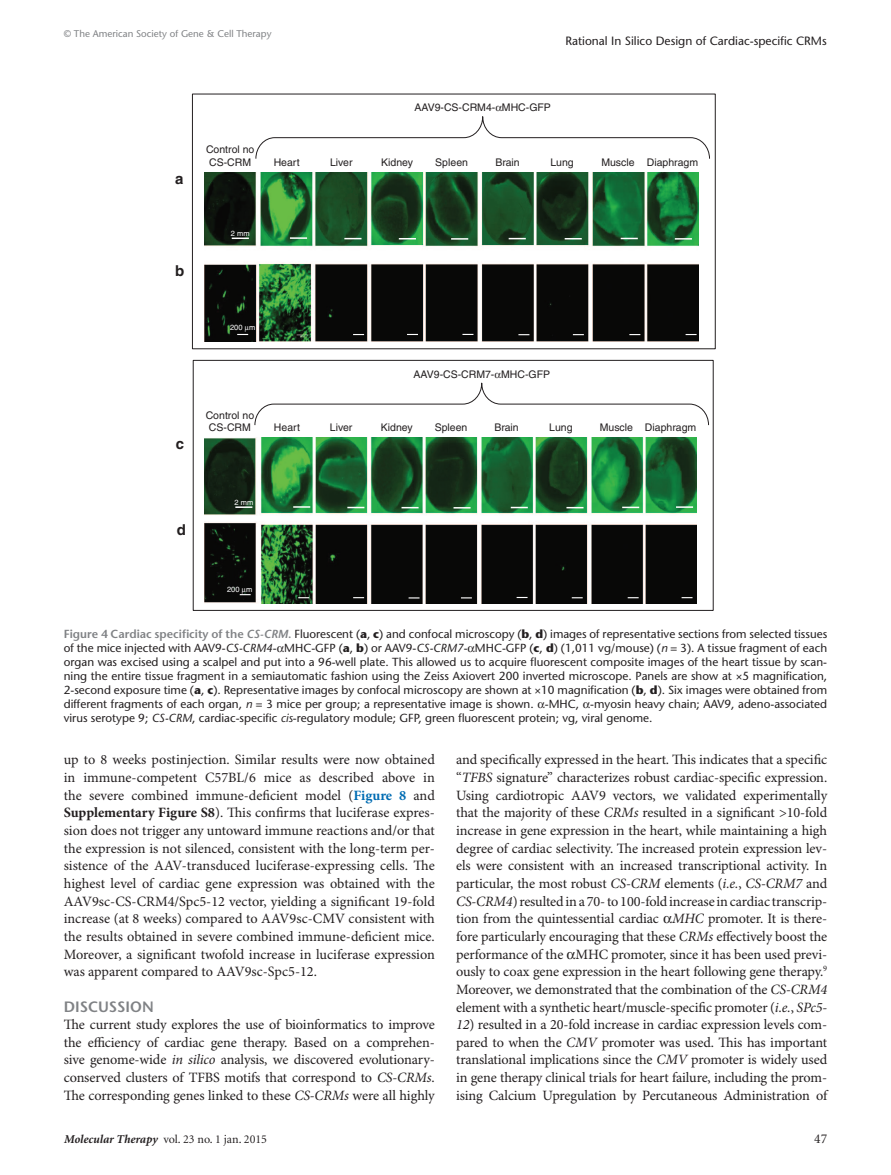
<style>
.page{position:relative;width:891px;height:1175px;background:#fff}
.page>*{position:absolute;margin:0;border:0;box-sizing:border-box;transform-origin:0 0}
.t1{font:600 15px "ITC Stone Sans";color:#808285}
.t2{font:700 15px "Helvetica";color:#231f20}
.t3{font:14.25px/17.7px "Minion Pro";letter-spacing:-.01em;color:#231f20;text-align:justify}
.t4{font:13.5px "Minion";color:#231f20}
.t5{font:12px "Stone Sans";color:#231f20}
.t6{font:12px "Minion";color:#231f20}
.t7{font:11.7px/14.1px "Stone Sans";color:#231f20;text-align:justify}
.t8{font:10.5px/12.6px "Helvetica";color:#231f20;text-align:center}
.t9{font:9.75px "Stone Sans";color:#808285}
.t10{font:7.5px "Helvetica";color:#fff}
.s1{font-family:"ITC Stone Sans";font-weight:600;color:#808285}
.s2{font-weight:600;font-style:italic;color:#808285}
.s3{font-weight:700}
.s4{font-style:italic}
.s5{font-weight:700;color:#006cb3}
.s6{font-weight:700;font-style:italic}
</style>
<div class="page">
<img style="left:205px;top:172px;width:493px;height:169px">
<img style="left:204px;top:437px;width:492px;height:167px">
<div style="left:193px;top:360px;width:521px;height:251px;border:1px solid #231f20"></div>
<svg style="left:235px;top:506px;width:17px;height:2px"></svg>
<svg style="left:245px;top:519px;width:17px;height:1px"></svg>
<svg style="left:293px;top:506px;width:17px;height:2px"></svg>
<svg style="left:303px;top:517px;width:17px;height:2px"></svg>
<svg style="left:347px;top:507px;width:17px;height:1px"></svg>
<svg style="left:402px;top:507px;width:17px;height:1px"></svg>
<svg style="left:454px;top:507px;width:17px;height:1px"></svg>
<svg style="left:511px;top:507px;width:17px;height:1px"></svg>
<svg style="left:566px;top:507px;width:18px;height:1px"></svg>
<svg style="left:622px;top:506px;width:17px;height:2px"></svg>
<svg style="left:676px;top:506px;width:17px;height:2px"></svg>
<div style="left:192px;top:94px;width:524px;height:255px;border:1px solid #231f20"></div>
<svg style="left:232px;top:237px;width:17px;height:2px"></svg>
<svg style="left:290px;top:237px;width:17px;height:2px"></svg>
<svg style="left:344px;top:238px;width:18px;height:1px"></svg>
<svg style="left:399px;top:238px;width:17px;height:1px"></svg>
<svg style="left:451px;top:238px;width:17px;height:2px"></svg>
<svg style="left:509px;top:238px;width:17px;height:1px"></svg>
<svg style="left:565px;top:238px;width:17px;height:1px"></svg>
<svg style="left:621px;top:238px;width:17px;height:1px"></svg>
<svg style="left:675px;top:238px;width:17px;height:2px"></svg>
<svg style="left:239px;top:248px;width:17px;height:1px"></svg>
<svg style="left:240px;top:588px;width:11px;height:7px"></svg>
<svg style="left:237px;top:326px;width:12px;height:9px"></svg>
<svg style="left:255px;top:116px;width:455px;height:43px"></svg>
<svg style="left:254px;top:382px;width:455px;height:44px"></svg>
<p class="t9" style="left:64px;top:28px;width:209px">© The American Society of Gene &amp; Cell Therapy</p>
<p class="t5" style="left:565px;top:34px;width:263px">Rational In Silico Design of Cardiac-specific CRMs</p>
<p class="t8" style="left:414px;top:101px;width:138px">AAV9-CS-CRM4- MHC-GFP</p>
<p class="t2" style="left:175px;top:169px;width:10px">a</p>
<p class="t2" style="left:175px;top:262px;width:11px">b</p>
<p class="t2" style="left:176px;top:434px;width:10px">c</p>
<p class="t2" style="left:177px;top:520px;width:11px">d</p>
<p class="t8" style="left:206px;top:143px;width:50px">Control no<br>CS-CRM</p>
<p class="t8" style="left:435px;top:156px;width:34px">Spleen</p>
<p class="t8" style="left:550px;top:156px;width:25px">Lung</p>
<p class="t8" style="left:601px;top:156px;width:98px">Muscle Diaphragm</p>
<p class="t8" style="left:274px;top:156px;width:28px">Heart</p>
<p class="t8" style="left:330px;top:156px;width:24px">Liver</p>
<p class="t8" style="left:381px;top:156px;width:33px">Kidney</p>
<p class="t8" style="left:495px;top:156px;width:26px">Brain</p>
<p class="t10" style="left:231px;top:229px;width:20px">2 mm</p>
<p class="t10" style="left:230px;top:323px;width:27px">200 m</p>
<p class="t8" style="left:206px;top:409px;width:50px">Control no<br>CS-CRM</p>
<p class="t8" style="left:414px;top:367px;width:138px">AAV9-CS-CRM7- MHC-GFP</p>
<p class="t8" style="left:435px;top:421px;width:34px">Spleen</p>
<p class="t8" style="left:549px;top:421px;width:25px">Lung</p>
<p class="t8" style="left:600px;top:421px;width:98px">Muscle Diaphragm</p>
<p class="t8" style="left:274px;top:421px;width:28px">Heart</p>
<p class="t8" style="left:330px;top:421px;width:24px">Liver</p>
<p class="t8" style="left:381px;top:421px;width:33px">Kidney</p>
<p class="t8" style="left:494px;top:421px;width:26px">Brain</p>
<p class="t10" style="left:235px;top:498px;width:20px">2 mm</p>
<p class="t10" style="left:227px;top:585px;width:27px">200 m</p>
<p class="t7" style="left:64px;top:627px;width:765px"><span class="s1">Figure 4 Cardiac specificity of the</span> <span class="s2">CS-CRM</span><span class="s1">.</span> Fluorescent (<span class="s3">a</span>, <span class="s3">c</span>) and confocal microscopy (<span class="s3">b</span>, <span class="s3">d</span>) images of representative sections from selected tissues of the mice injected with AAV9-<span class="s4">CS-CRM4</span>- MHC-GFP (<span class="s3">a</span>, <span class="s3">b</span>) or AAV9-<span class="s4">CS-CRM7</span>- MHC-GFP (<span class="s3">c</span>, <span class="s3">d</span>) (1,011 vg/mouse) (<span class="s4">n</span> = 3). A tissue fragment of each organ was excised using a scalpel and put into a 96-well plate. This allowed us to acquire fluorescent composite images of the heart tissue by scan&shy;ning the entire tissue fragment in a semiautomatic fashion using the Zeiss Axiovert 200 inverted microscope. Panels are show at ×5 magnification, 2-second exposure time (<span class="s3">a</span>, <span class="s3">c</span>). Representative images by confocal microscopy are shown at ×10 magnification (<span class="s3">b</span>, <span class="s3">d</span>). Six images were obtained from different fragments of each organ, <span class="s4">n</span> = 3 mice per group; a representative image is shown. -MHC, -myosin heavy chain; AAV9, adeno-associated virus serotype 9; <span class="s4">CS-CRM</span>, cardiac-specific <span class="s4">cis</span>-regulatory module; GFP, green fluorescent protein; vg, viral genome.</p>
<p class="t3" style="left:64px;top:751px;width:373px">up to 8 weeks postinjection. Similar results were now obtained in immune-competent C57BL/6 mice as described above in the severe combined immune-deficient model (<span class="s5">Figure 8</span> and <span class="s3">Supplementary Figure S8</span>). This confirms that luciferase expres&shy;sion does not trigger any untoward immune reactions and/or that the expression is not silenced, consistent with the long-term per&shy;sistence of the AAV-transduced luciferase-expressing cells. The highest level of cardiac gene expression was obtained with the AAV9sc-CS-CRM4/Spc5-12 vector, yielding a significant 19-fold increase (at 8 weeks) compared to AAV9sc-CMV consistent with the results obtained in severe combined immune-deficient mice.<br>Moreover, a significant twofold increase in luciferase expression was apparent compared to AAV9sc-Spc5-12.</p>
<p class="t1" style="left:64px;top:997px;width:91px">DISCUSSION</p>
<p class="t3" style="left:64px;top:1016px;width:373px">The current study explores the use of bioinformatics to improve the efficiency of cardiac gene therapy. Based on a comprehen&shy;sive genome-wide <span class="s4">in silico</span> analysis, we discovered evolutionary&shy;conserved clusters of TFBS motifs that correspond to <span class="s4">CS-CRMs</span>.<br>The corresponding genes linked to these <span class="s4">CS-CRMs</span> were all highly</p>
<p class="t3" style="left:456px;top:751px;width:373px">and specifically expressed in the heart. This indicates that a specific “<span class="s4">TFBS</span> signature” characterizes robust cardiac-specific expression.<br>Using cardiotropic AAV9 vectors, we validated experimentally that the majority of these <span class="s4">CRMs</span> resulted in a significant &gt;10-fold increase in gene expression in the heart, while maintaining a high degree of cardiac selectivity. The increased protein expression lev&shy;els were consistent with an increased transcriptional activity. In particular, the most robust <span class="s4">CS-CRM</span> elements (<span class="s4">i.e.</span>, <span class="s4">CS-CRM7</span> and <span class="s4">CS-CRM4</span>) resulted in a 70- to 100-fold increase in cardiac transcrip&shy;tion from the quintessential cardiac <span class="s4">MHC</span> promoter. It is there&shy;fore particularly encouraging that these <span class="s4">CRMs</span> effectively boost the performance of the MHC promoter, since it has been used previ&shy;ously to coax gene expression in the heart following gene therapy.<sup>9<br></sup>Moreover, we demonstrated that the combination of the <span class="s4">CS-CRM4 </span>element with a synthetic heart/muscle-specific promoter (<span class="s4">i.e.</span>, <span class="s4">SPc5-</span></p>
<p class="t3" style="left:456px;top:1016px;width:373px"><span class="s4">12</span>) resulted in a 20-fold increase in cardiac expression levels com&shy;pared to when the <span class="s4">CMV</span> promoter was used. This has important translational implications since the <span class="s4">CMV</span> promoter is widely used in gene therapy clinical trials for heart failure, including the prom&shy;ising Calcium Upregulation by Percutaneous Administration of</p>
<p class="t6" style="left:64px;top:1133px;width:205px"><span class="s6">Molecular Therapy</span> vol. 23 no. 1 jan. 2015</p>
<p class="t4" style="left:814px;top:1132px;width:14px">47</p>
</div>
